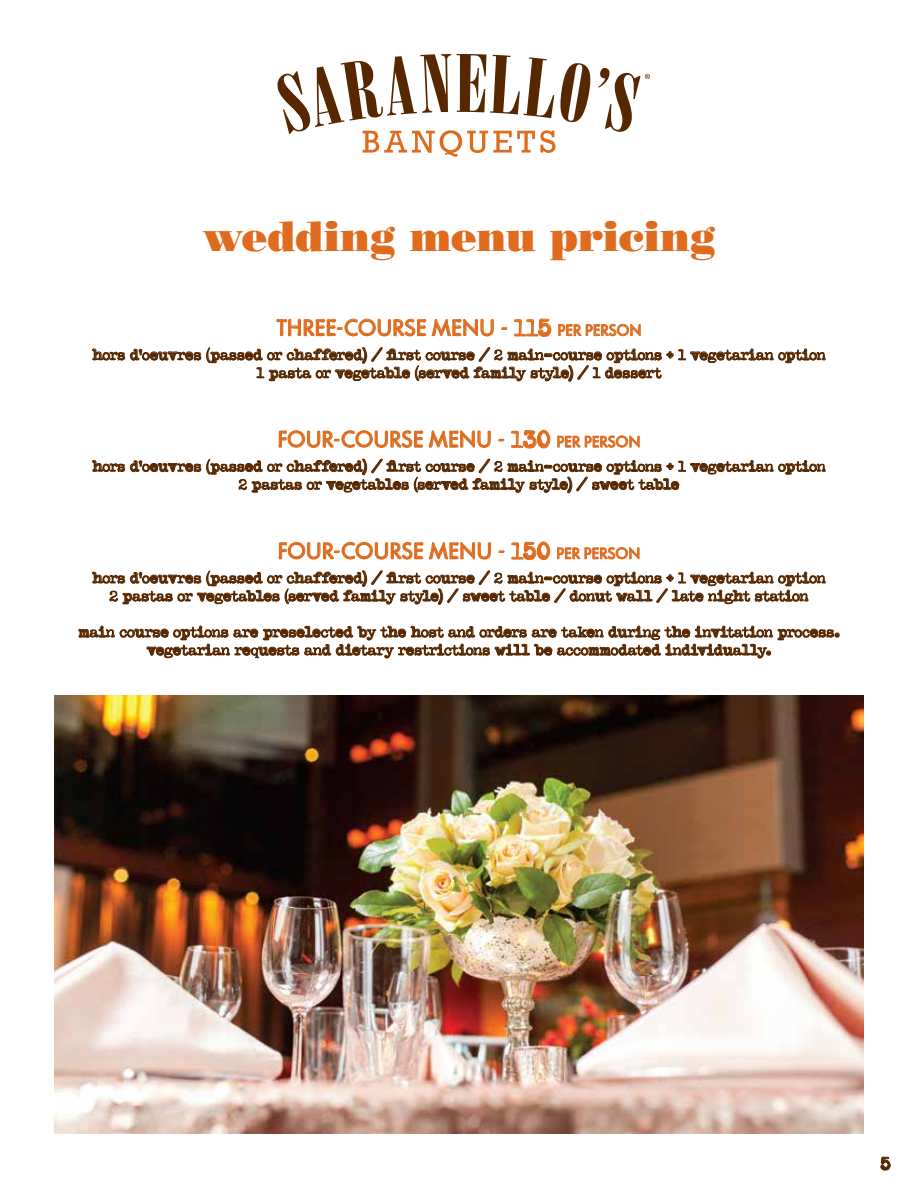
<style>
.page{position:relative;width:918px;height:1188px;background:#fff}
.page>*{position:absolute;margin:0;border:0;box-sizing:border-box;transform-origin:0 0}
.t1{font:42px "Bodoni Std Poster";letter-spacing:-.01em;color:#df6c1e}
.t2{font:24px "Tempo Grunge";letter-spacing:.025em;color:#df6c1e}
.t3{font:15px/18px "Typeka Mix";letter-spacing:-.01em;color:#572700;text-align:center}
.s1{font-family:"Typeka Mix"}
.s2{font-size:16.5px}
</style>
<div class="page">
<svg style="left:598px;top:68px;width:52px;height:64px"></svg>
<svg style="left:277px;top:54px;width:314px;height:103px"></svg>
<svg style="left:277px;top:319px;width:149px;height:18px"></svg>
<svg style="left:432px;top:319px;width:62px;height:18px"></svg>
<svg style="left:501px;top:327px;width:6px;height:3px"></svg>
<svg style="left:514px;top:319px;width:37px;height:18px"></svg>
<svg style="left:558px;top:324px;width:83px;height:13px"></svg>
<svg style="left:92px;top:347px;width:734px;height:35px"></svg>
<svg style="left:279px;top:430px;width:144px;height:18px"></svg>
<svg style="left:429px;top:431px;width:62px;height:17px"></svg>
<svg style="left:498px;top:439px;width:6px;height:2px"></svg>
<svg style="left:511px;top:430px;width:39px;height:18px"></svg>
<svg style="left:557px;top:435px;width:83px;height:13px"></svg>
<svg style="left:92px;top:458px;width:734px;height:35px"></svg>
<svg style="left:279px;top:542px;width:144px;height:18px"></svg>
<svg style="left:429px;top:542px;width:62px;height:18px"></svg>
<svg style="left:499px;top:550px;width:5px;height:3px"></svg>
<svg style="left:511px;top:542px;width:39px;height:18px"></svg>
<svg style="left:557px;top:547px;width:83px;height:13px"></svg>
<svg style="left:92px;top:570px;width:734px;height:35px"></svg>
<svg style="left:78px;top:625px;width:762px;height:33px"></svg>
<img style="left:54px;top:696px;width:810px;height:438px">
<svg style="left:880px;top:1157px;width:11px;height:14px"></svg>
<h1 class="t1" style="left:202px;top:211px;width:515px">wedding menu pricing</h1>
<h2 class="t2" style="left:277px;top:314px;width:366px">THREE-COURSE MENU - <span class="s1">115</span> <span class="s2">PER PERSON</span></h2>
<p class="t3" style="left:92px;top:346px;width:735px">hors d’oeuvres (passed or chaffered) / first course / 2 main-course options + 1 vegetarian option<br>1 pasta or vegetable (served family style) / 1 dessert</p>
<h2 class="t2" style="left:278px;top:425px;width:364px">FOUR-COURSE MENU - <span class="s1">130</span> <span class="s2">PER PERSON</span></h2>
<p class="t3" style="left:92px;top:457px;width:735px">hors d’oeuvres (passed or chaffered) / first course / 2 main-course options + 1 vegetarian option<br>2 pastas or vegetables (served family style) / sweet table</p>
<h2 class="t2" style="left:278px;top:537px;width:364px">FOUR-COURSE MENU - <span class="s1">150</span> <span class="s2">PER PERSON</span></h2>
<p class="t3" style="left:92px;top:569px;width:735px">hors d’oeuvres (passed or chaffered) / first course / 2 main-course options + 1 vegetarian option<br>2 pastas or vegetables (served family style) / sweet table / donut wall / late night station</p>
<p class="t3" style="left:78px;top:623px;width:763px">main course options are preselected by the host and orders are taken during the invitation process. vegetarian requests and dietary restrictions will be accommodated individually.</p>
</div>
